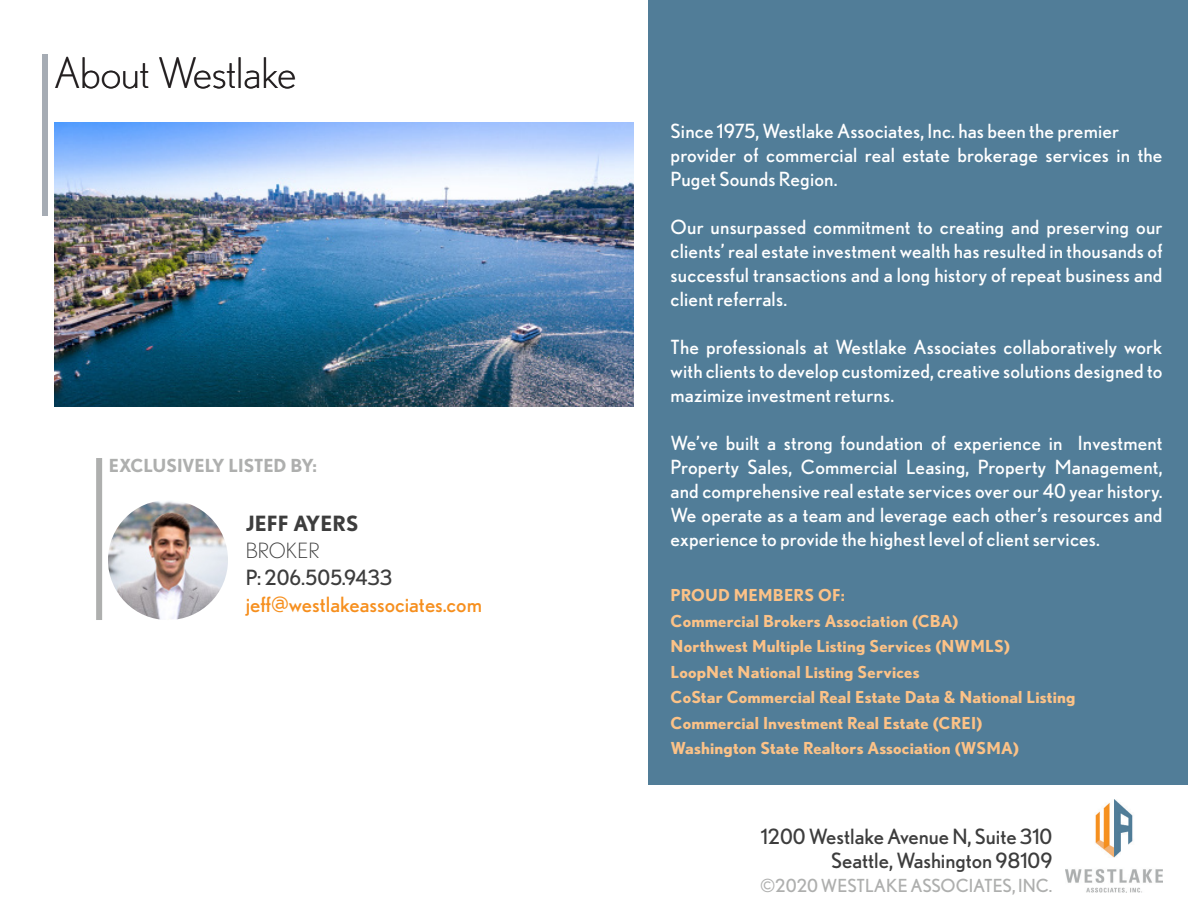
<style>
.page{position:relative;width:1188px;height:918px;background:#fff}
.page>*{position:absolute;margin:0;border:0;box-sizing:border-box;transform-origin:0 0}
.t1{font:300 42px "Nobel";color:#231f20}
.t2{font:21px "Nobel";color:#3d3d3d}
.t3{font:21px "Nobel";color:#f68f1e}
.t4{font:700 21px "Nobel";color:#3d3d3d}
.t5{font:300 21px "Nobel";color:#3d3d3d}
.t6{font:19.5px/24px "Nobel";letter-spacing:.01em;color:#fff;text-align:justify}
.t7{font:18px "Nobel";color:#aeafae}
.t8{font:700 18px "Nobel";color:#aeafae}
.t9{font:700 16.5px "Nobel";letter-spacing:.01em;color:#fcc287}
</style>
<div class="page">
<div style="left:42px;top:54px;width:6px;height:162px;background:#a6acb4"></div>
<div style="left:96px;top:458px;width:6px;height:162px;background:#aeafae"></div>
<div style="left:649px;top:0;width:539px;height:785px;background:#517d98"></div>
<img style="left:54px;top:123px;width:580px;height:284px">
<img style="left:1066px;top:799px;width:97px;height:94px">
<img style="left:108px;top:500px;width:120px;height:120px;border-radius:60px">
<p class="t1" style="left:54px;top:49px;width:244px">About Westlake</p>
<p class="t8" style="left:109px;top:455px;width:210px">EXCLUSIVELY LISTED BY:</p>
<p class="t4" style="left:246px;top:511px;width:114px">JEFF AYERS</p>
<p class="t5" style="left:246px;top:538px;width:76px">BROKER</p>
<p class="t2" style="left:246px;top:565px;width:148px">P: 206.505.9433</p>
<p class="t3" style="left:246px;top:592px;width:238px">jeff@westlakeassociates.com</p>
<p class="t6" style="left:671px;top:119px;width:450px">Since 1975, Westlake Associates, Inc. has been the premier</p>
<p class="t6" style="left:671px;top:143px;width:493px">provider of commercial real estate brokerage services in the<br>Puget Sounds Region.</p>
<p class="t6" style="left:671px;top:215px;width:493px">Our unsurpassed commitment to creating and preserving our clients’ real estate investment wealth has resulted in thousands of successful transactions and a long history of repeat business and client referrals.</p>
<p class="t6" style="left:671px;top:335px;width:493px">The professionals at Westlake Associates collaboratively work with clients to develop customized, creative solutions designed to mazimize investment returns.</p>
<p class="t6" style="left:671px;top:431px;width:493px">We’ve built a strong foundation of experience in Investment Property Sales, Commercial Leasing, Property Management, and comprehensive real estate services over our 40 year history.<br>We operate as a team and leverage each other’s resources and experience to provide the highest level of client services.</p>
<p class="t9" style="left:671px;top:585px;width:176px">PROUD MEMBERS OF:</p>
<p class="t9" style="left:671px;top:611px;width:289px">Commercial Brokers Association (CBA)</p>
<p class="t9" style="left:671px;top:636px;width:341px">Northwest Multiple Listing Services (NWMLS)</p>
<p class="t9" style="left:671px;top:662px;width:250px">LoopNet National Listing Services</p>
<p class="t9" style="left:671px;top:687px;width:406px">CoStar Commercial Real Estate Data &amp; National Listing</p>
<p class="t9" style="left:671px;top:713px;width:313px">Commercial Investment Real Estate (CREI)</p>
<p class="t9" style="left:671px;top:738px;width:350px">Washington State Realtors Association (WSMA)</p>
<p class="t2" style="left:761px;top:825px;width:293px">1200 Westlake Avenue N, Suite 310</p>
<p class="t2" style="left:831px;top:849px;width:223px">Seattle, Washington 98109</p>
<p class="t7" style="left:760px;top:876px;width:294px">©2020 WESTLAKE ASSOCIATES, INC.</p>
</div>
